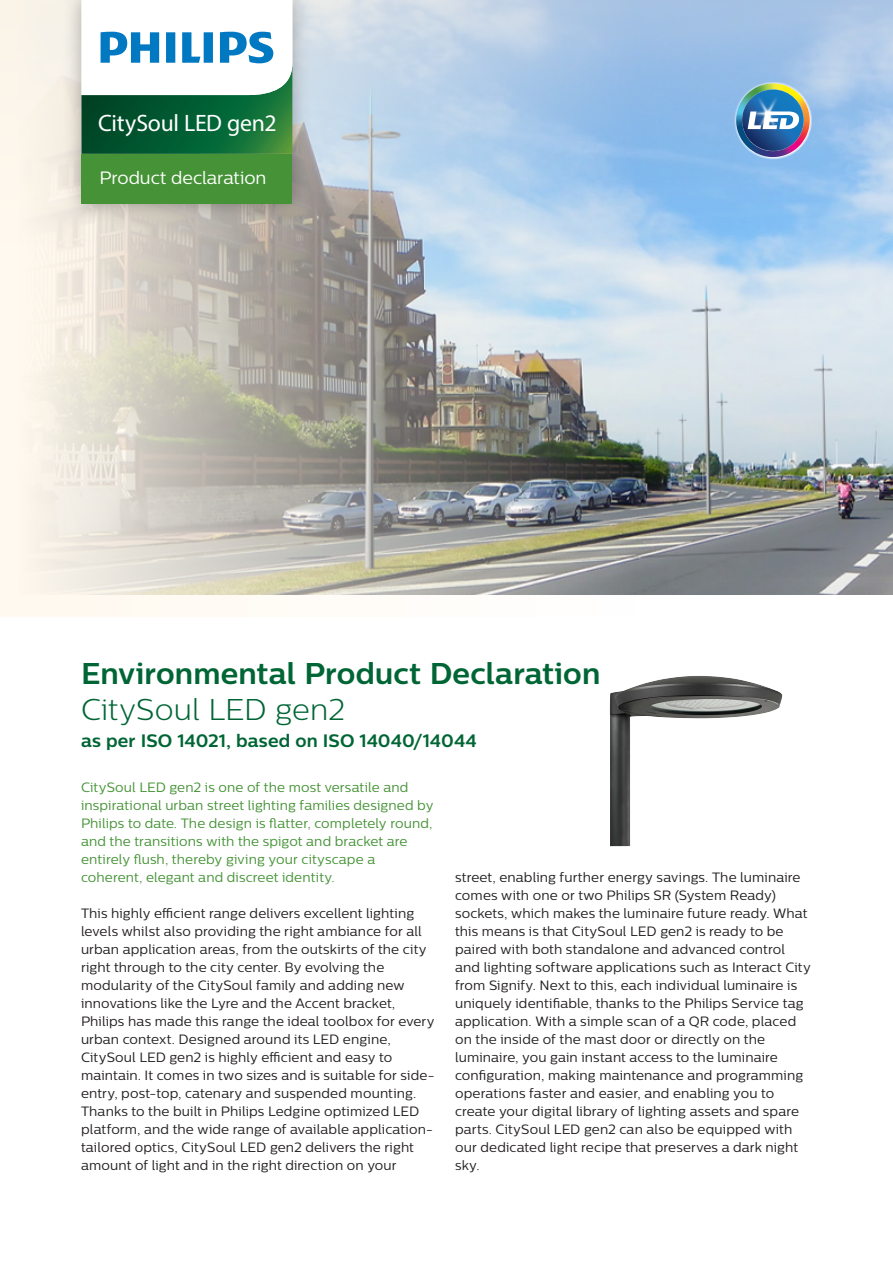
<style>
.page{position:relative;width:893px;height:1263px;background:#fff}
.page>*{position:absolute;margin:0;border:0;box-sizing:border-box;transform-origin:0 0}
.Headline_light_69pt{font:700 30px "Centrale Sans";letter-spacing:.005em;color:#006535}
.Headline_light_69pt-2{font:300 30px "Centrale Sans";color:#006535}
.t1{font:italic 700 23.85px "Centrale Sans";letter-spacing:-.01em;color:#fff}
.Headline_light_69pt-3{font:700 18px "Centrale Sans";letter-spacing:.005em;color:#006535}
.t2{font:17.85px "Centrale Sans";letter-spacing:-.005em;color:#fff}
.Body_text_9pt{font:13.5px/18px "Centrale Sans";letter-spacing:.01em;color:#231f20}
.Body_text_9pt-2{font:13.5px/18px "Centrale Sans";letter-spacing:.01em;color:#459336}
</style>
<div class="page">
<img style="left:634px;top:243px;width:259px;height:351px">
<img style="left:0;top:243px;width:634px;height:374px">
<svg style="left:0;top:0;width:893px;height:243px;background:#b1cce6"></svg>
<img style="left:610px;top:676px;width:172px;height:170px">
<img style="left:56px;top:0;width:262px;height:128px">
<svg style="left:82px;top:0;width:210px;height:128px"></svg>
<img style="left:56px;top:128px;width:262px;height:101px">
<div style="left:82px;top:154px;width:210px;height:50px;background:#459336"></div>
<svg style="left:734px;top:81px;width:78px;height:79px"></svg>
<img style="left:736px;top:83px;width:72px;height:74px">
<h2 class="t1" style="left:98px;top:108px;width:180px">CitySoul LED gen2</h2>
<h3 class="t2" style="left:100px;top:167px;width:168px">Product declaration</h3>
<p class="Headline_light_69pt" style="left:81px;top:655px;width:521px">Environmental Product Declaration</p>
<p class="Headline_light_69pt-2" style="left:81px;top:692px;width:266px">CitySoul LED gen2</p>
<p class="Headline_light_69pt-3" style="left:81px;top:730px;width:397px">as per ISO 14021, based on ISO 14040/14044</p>
<p class="Body_text_9pt-2" style="left:81px;top:778px;width:354px">CitySoul LED gen2 is one of the most versatile and inspirational urban street lighting families designed by Philips to date. The design is flatter, completely round, and the transitions with the spigot and bracket are entirely flush, thereby giving your cityscape a coherent, elegant and discreet identity.</p>
<p class="Body_text_9pt" style="left:81px;top:904px;width:355px">This highly efficient range delivers excellent lighting levels whilst also providing the right ambiance for all urban application areas, from the outskirts of the city right through to the city center. By evolving the modularity of the CitySoul family and adding new innovations like the Lyre and the Accent bracket, Philips has made this range the ideal toolbox for every urban context. Designed around its LED engine, CitySoul LED gen2 is highly efficient and easy to maintain. It comes in two sizes and is suitable for side&shy;entry, post-top, catenary and suspended mounting.<br>Thanks to the built in Philips Ledgine optimized LED platform, and the wide range of available application&shy;tailored optics, CitySoul LED gen2 delivers the right amount of light and in the right direction on your</p>
<p class="Body_text_9pt" style="left:455px;top:868px;width:357px">street, enabling further energy savings. The luminaire comes with one or two Philips SR (System Ready) sockets, which makes the luminaire future ready. What this means is that CitySoul LED gen2 is ready to be paired with both standalone and advanced control and lighting software applications such as Interact City from Signify. Next to this, each individual luminaire is uniquely identifiable, thanks to the Philips Service tag application. With a simple scan of a QR code, placed on the inside of the mast door or directly on the luminaire, you gain instant access to the luminaire configuration, making maintenance and programming operations faster and easier, and enabling you to create your digital library of lighting assets and spare parts. CitySoul LED gen2 can also be equipped with our dedicated light recipe that preserves a dark night sky.</p>
</div>
